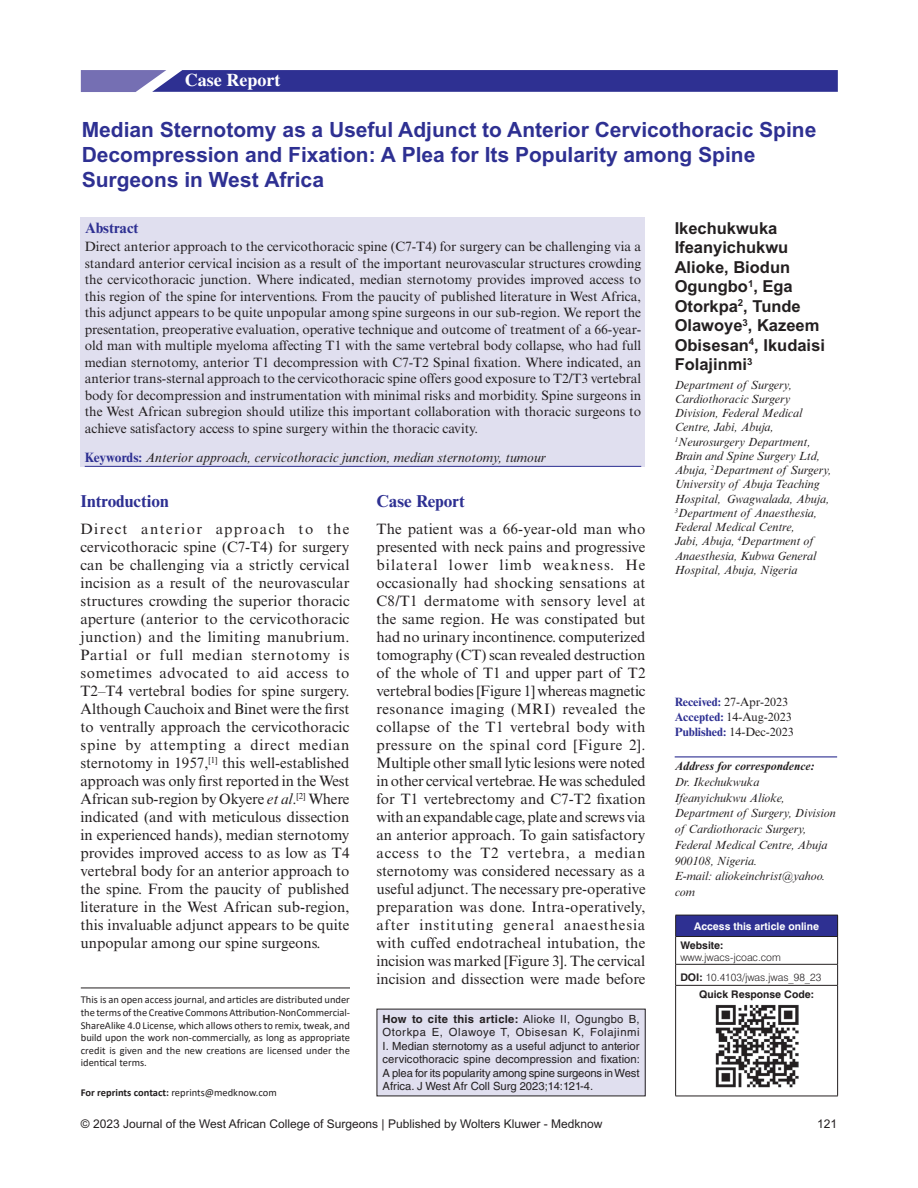
<style>
.page{position:relative;width:918px;height:1188px;background:#fff}
.page>*{position:absolute;margin:0;border:0;box-sizing:border-box;transform-origin:0 0}
.t1{font:700 21px/25px "Arial MT Std";color:#2e3092}
.t2{font:700 18px "Times LT Std";color:#fff}
.t3{font:700 17.25px "Times New Roman MT Std";color:#2e3092}
.t4{font:700 16.5px/19.5px "Arial MT Std";color:#231f20}
.t5{font:15px/18px "Times New Roman MT Std";color:#231f20;text-align:justify}
.t6{font:700 15px "Times New Roman MT Std";color:#2e3092}
.t7{font:13.5px/16.5px "Times New Roman MT Std";color:#231f20;text-align:justify}
.t8{font:italic 13.5px "Times New Roman MT Std";color:#231f20}
.t9{font:italic 12px/14.2px "Times New Roman MT Std";color:#231f20}
.t10{font:12px "Arial MT Std";color:#231f20}
.t11{font:12px/15px "Times New Roman MT Std";color:#231f20}
.t12{font:italic 700 12px "Times New Roman MT Std";color:#231f20}
.t13{font:11.25px/13.5px "Helvetica LT Std";letter-spacing:-.01em;color:#231f20;text-align:justify}
.t14{font:10.5px/12.6px "Calibri";color:#231f20;text-align:justify}
.t15{font:300 10.5px/19.5px "Swiss 721 BT";color:#231f20}
.t16{font:700 10.5px "Swiss 721 BT";color:#231f20}
.t17{font:700 10.5px "Swiss 721 BT";color:#fff}
.s1{font-weight:700;font-style:normal;color:#2e3092}
.s2{font-style:italic}
.s3{font-weight:700}
.s4{font-weight:700;color:#2e3092}
</style>
<div class="page">
<svg style="left:81px;top:70px;width:757px;height:22px;background:#3b3c98"></svg>
<div style="left:81px;top:218px;width:564px;height:31px;background:#e0dfef"></div>
<div style="left:81px;top:228px;width:564px;height:224px;background:#e0dfef"></div>
<div style="left:81px;top:437px;width:564px;height:30px;background:#e0dfef"></div>
<hr style="left:85px;top:466px;width:556px;height:1px;background:#2e3092">
<div style="left:676px;top:915px;width:162px;height:22px;background:#2e3092"></div>
<hr style="left:675px;top:964px;width:163px;height:1px;background:#231f20">
<hr style="left:675px;top:985px;width:163px;height:1px;background:#231f20">
<hr style="left:675px;top:986px;width:1px;height:110px;background:#231f20">
<hr style="left:837px;top:986px;width:1px;height:110px;background:#231f20">
<hr style="left:675px;top:1096px;width:163px;height:1px;background:#231f20">
<hr style="left:675px;top:915px;width:163px;height:1px;background:#231f20">
<svg style="left:675px;top:915px;width:1px;height:70px"></svg>
<svg style="left:837px;top:915px;width:1px;height:70px"></svg>
<hr style="left:675px;top:936px;width:163px;height:1px;background:#231f20">
<img style="left:715px;top:1004px;width:83px;height:84px">
<hr style="left:675px;top:756px;width:162px;height:1px;background:#2e3092">
<div style="left:377px;top:1009px;width:268px;height:87px;background:#e0dfef"></div>
<hr style="left:81px;top:988px;width:269px;height:1px;background:#231f20">
<p class="t2" style="left:185px;top:70px;width:97px">Case Report</p>
<h1 class="t1" style="left:82px;top:117px;width:736px">Median Sternotomy as a Useful Adjunct to Anterior Cervicothoracic Spine<br>Decompression and Fixation: A Plea for Its Popularity among Spine<br>Surgeons in West Africa</h1>
<p class="t6" style="left:85px;top:219px;width:55px">Abstract</p>
<p class="t7" style="left:85px;top:238px;width:558px">Direct anterior approach to the cervicothoracic spine (C7-T4) for surgery can be challenging via a standard anterior cervical incision as a result of the important neurovascular structures crowding the cervicothoracic junction. Where indicated, median sternotomy provides improved access to this region of the spine for interventions. From the paucity of published literature in West Africa, this adjunct appears to be quite unpopular among spine surgeons in our sub-region. We report the presentation, preoperative evaluation, operative technique and outcome of treatment of a 66-year&shy;old man with multiple myeloma affecting T1 with the same vertebral body collapse, who had full median sternotomy, anterior T1 decompression with C7-T2 Spinal fixation. Where indicated, an anterior trans-sternal approach to the cervicothoracic spine offers good exposure to T2/T3 vertebral body for decompression and instrumentation with minimal risks and morbidity. Spine surgeons in the West African subregion should utilize this important collaboration with thoracic surgeons to achieve satisfactory access to spine surgery within the thoracic cavity.</p>
<p class="t8" style="left:85px;top:450px;width:463px"><span class="s1">Keywords:</span> Anterior approach, cervicothoracic junction, median sternotomy, tumour</p>
<p class="t3" style="left:81px;top:491px;width:90px">Introduction</p>
<p class="t5" style="left:81px;top:520px;width:271px">Direct anterior approach to the cervicothoracic spine (C7-T4) for surgery can be challenging via a strictly cervical incision as a result of the neurovascular structures crowding the superior thoracic aperture (anterior to the cervicothoracic junction) and the limiting manubrium.<br>Partial or full median sternotomy is sometimes advocated to aid access to T2–T4 vertebral bodies for spine surgery.<br>Although Cauchoix and Binet were the first to ventrally approach the cervicothoracic spine by attempting a direct median sternotomy in 1957,<sup>[1]</sup> this well-established approach was only first reported in the West African sub-region by Okyere <span class="s2">et al</span>.<sup>[2]</sup> Where indicated (and with meticulous dissection in experienced hands), median sternotomy provides improved access to as low as T4 vertebral body for an anterior approach to the spine. From the paucity of published literature in the West African sub-region, this invaluable adjunct appears to be quite unpopular among our spine surgeons.</p>
<p class="t3" style="left:376px;top:491px;width:90px">Case Report</p>
<p class="t5" style="left:376px;top:520px;width:271px">The patient was a 66-year-old man who presented with neck pains and progressive bilateral lower limb weakness. He occasionally had shocking sensations at C8/T1 dermatome with sensory level at the same region. He was constipated but had no urinary incontinence. computerized tomography (CT) scan revealed destruction of the whole of T1 and upper part of T2 vertebral bodies [Figure 1] whereas magnetic resonance imaging (MRI) revealed the collapse of the T1 vertebral body with pressure on the spinal cord [Figure 2].<br>Multiple other small lytic lesions were noted in other cervical vertebrae. He was scheduled for T1 vertebrectomy and C7-T2 fixation with an expandable cage, plate and screws via an anterior approach. To gain satisfactory access to the T2 vertebra, a median sternotomy was considered necessary as a useful adjunct. The necessary pre-operative preparation was done. Intra-operatively, after instituting general anaesthesia with cuffed endotracheal intubation, the incision was marked [Figure 3]. The cervical incision and dissection were made before</p>
<p class="t14" style="left:81px;top:993px;width:271px">This is an open access journal, and articles are distributed under the terms of the Creative Commons Attribution-NonCommercial-ShareAlike 4.0 License, which allows others to remix, tweak, and build upon the work non-commercially, as long as appropriate credit is given and the new creations are licensed under the identical terms.</p>
<p class="t14" style="left:81px;top:1086px;width:198px"><span class="s3">For reprints contact:</span> reprints@medknow.com</p>
<p class="t13" style="left:383px;top:1012px;width:259px"><span class="s3">How to cite this article:</span> Alioke II, Ogungbo B, Otorkpa E, Olawoye T, Obisesan K, Folajinmi I. Median sternotomy as a useful adjunct to anterior cervicothoracic spine decompression and fixation:<br>A plea for its popularity among spine surgeons in West Africa. J West Afr Coll Surg 2023;14:121-4.</p>
<p class="t10" style="left:81px;top:1117px;width:523px">© 2023 Journal of the West African College of Surgeons | Published by Wolters Kluwer ‑ Medknow</p>
<p class="t4" style="left:675px;top:218px;width:152px">Ikechukwuka<br>Ifeanyichukwu<br>Alioke, Biodun<br>Ogungbo<sup>1</sup>, Ega<br>Otorkpa<sup>2</sup>, Tunde<br>Olawoye<sup>3</sup>, Kazeem<br>Obisesan<sup>4</sup>, Ikudaisi<br>Folajinmi<sup>3</sup></p>
<p class="t9" style="left:675px;top:378px;width:158px">Department of Surgery,<br>Cardiothoracic Surgery<br>Division, Federal Medical<br>Centre, Jabi, Abuja,<br><sup>1</sup>Neurosurgery Department,<br>Brain and Spine Surgery Ltd,<br>Abuja, <sup>2</sup>Department of Surgery,<br>University of Abuja Teaching<br>Hospital, Gwagwalada, Abuja,<br><sup>3</sup>Department of Anaesthesia,<br>Federal Medical Centre,<br>Jabi, Abuja, <sup>4</sup>Department of<br>Anaesthesia, Kubwa General<br>Hospital, Abuja, Nigeria</p>
<p class="t11" style="left:675px;top:695px;width:121px"><span class="s4">Received:</span> 27-Apr-2023<br><span class="s4">Accepted:</span> 14-Aug-2023<br><span class="s4">Published:</span> 14-Dec-2023</p>
<p class="t12" style="left:675px;top:759px;width:141px">Address for correspondence:</p>
<p class="t9" style="left:675px;top:774px;width:163px;line-height:15.8px">Dr. Ikechukwuka<br>Ifeanyichukwu Alioke,<br>Department of Surgery, Division of Cardiothoracic Surgery,<br>Federal Medical Centre, Abuja<br>900108, Nigeria.<br>E-mail: aliokeinchrist@yahoo. com</p>
<p class="t17" style="left:694px;top:920px;width:126px">Access this article online</p>
<p class="t16" style="left:680px;top:938px;width:45px">Website:</p>
<p class="t15" style="left:680px;top:948px;width:143px">www.jwacs-jcoac.com<br><span class="s3">DOI:</span> 10.4103/jwas.jwas_98_23</p>
<p class="t16" style="left:699px;top:988px;width:116px">Quick Response Code:</p>
<p class="t10" style="left:817px;top:1117px;width:22px">121</p>
</div>
